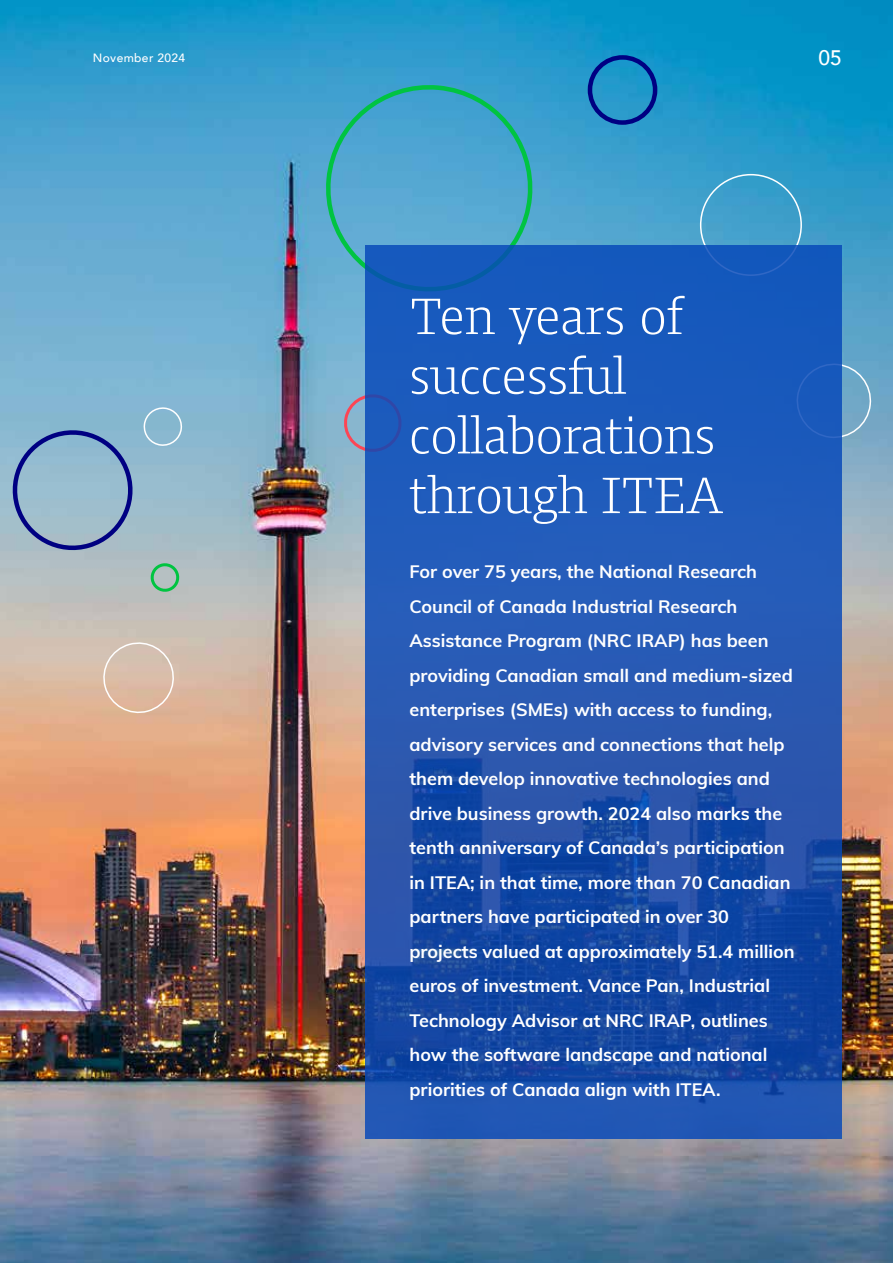
<style>
.page{position:relative;width:893px;height:1263px;background:#fff}
.page>*{position:absolute;margin:0;border:0;box-sizing:border-box;transform-origin:0 0}
.t1{font:300 52.65px/59.7px "Harrison Serif Pro";color:#fff}
.t2{font:500 21px "Avenir";color:#fff}
.t3{font:700 18px/34.5px "Muli";color:#fff}
.t4{font:500 12px "Avenir";letter-spacing:.03em;color:#fff}
</style>
<div class="page">
<img style="left:0;top:0;width:893px;height:1263px">
<div style="left:587px;top:55px;width:71px;height:70px;border:4px solid #000082;border-radius:50%"></div>
<svg style="left:143px;top:407px;width:40px;height:39px;background:#94bfd4"></svg>
<svg style="left:343px;top:393px;width:23px;height:60px"></svg>
<svg style="left:3px;top:420px;width:134px;height:140px;background:#8cabc6"></svg>
<div style="left:700px;top:174px;width:102px;height:102px;border:2px solid #fff;border-radius:50%"></div>
<svg style="left:324px;top:83px;width:211px;height:211px;background:#4ca7c9"></svg>
<svg style="left:98px;top:637px;width:79px;height:81px;background:#dabeaa"></svg>
<svg style="left:148px;top:560px;width:33px;height:35px"></svg>
<svg style="left:842px;top:362px;width:30px;height:77px;background:#78acc9"></svg>
<svg style="left:366px;top:245px;width:476px;height:893px;background:#1d54b1"></svg>
<p class="t4" style="left:93px;top:47px;width:94px">November 2024</p>
<p class="t2" style="left:819px;top:39px;width:25px">05</p>
<h1 class="t1" style="left:409px;top:282px;width:315px">Ten years of successful collaborations through ITEA</h1>
<p class="t3" style="left:409px;top:554px;width:387px">For over 75 years, the National Research Council of Canada Industrial Research Assistance Program (NRC IRAP) has been providing Canadian small and medium-sized enterprises (SMEs) with access to funding, advisory services and connections that help them develop innovative technologies and drive business growth. 2024 also marks the tenth anniversary of Canada’s participation in ITEA; in that time, more than 70 Canadian partners have participated in over 30 projects valued at approximately 51.4 million euros of investment. Vance Pan, Industrial Technology Advisor at NRC IRAP, outlines how the software landscape and national priorities of Canada align with ITEA.</p>
</div>
